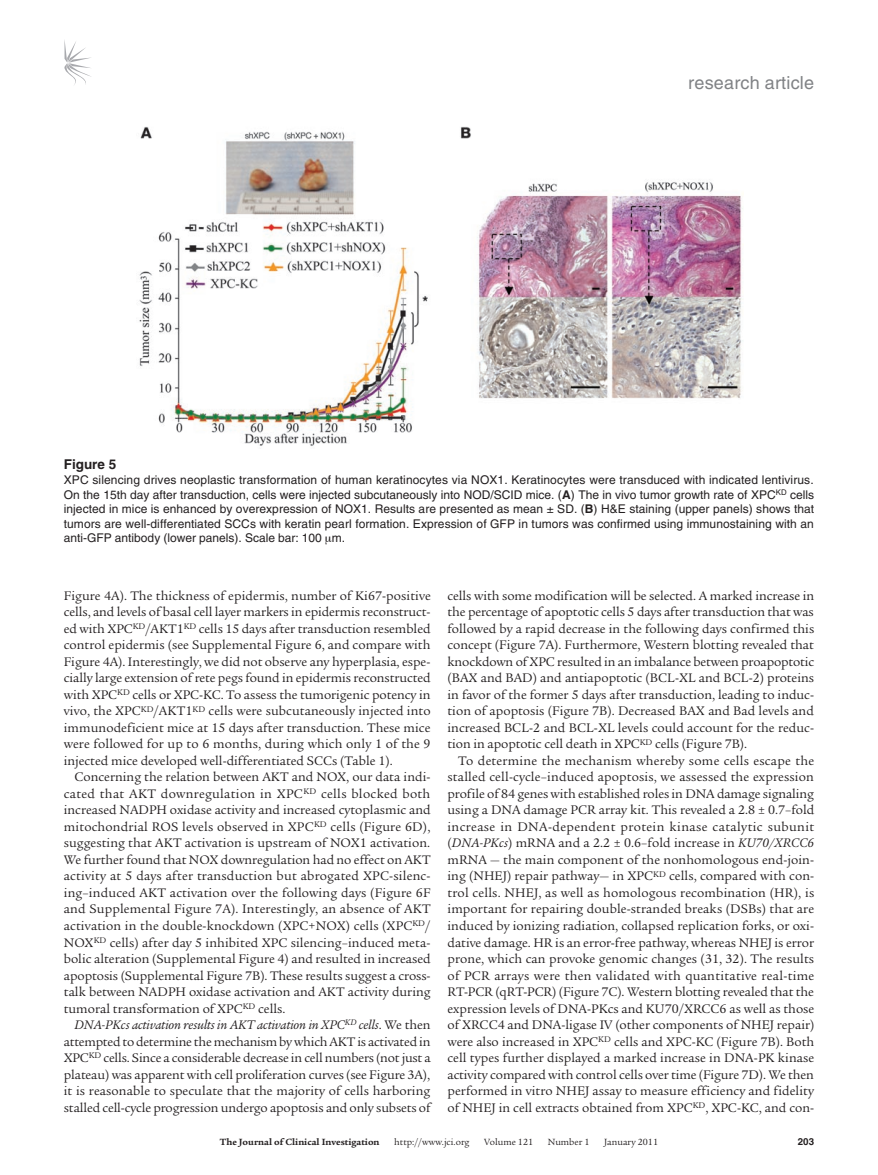
<style>
.page{position:relative;width:878px;height:1175px;background:#fff}
.page>*{position:absolute;margin:0;border:0;box-sizing:border-box;transform-origin:0 0}
.t1{font:18px "Helvetica LT Std";letter-spacing:.01em;color:#808285}
.t2{font:13.5px/16.5px "Legacy Serif Std";color:#231f20;text-align:justify}
.t3{font:700 13.5px "Helvetica LT Std";color:#231f20}
.t4{font:12px/14.7px "Helvetica LT Std";color:#231f20;text-align:justify}
.t5{font:9.75px "Legacy Serif Std";color:#231f20}
.t6{font:700 9.75px "Legacy Serif Std";color:#231f20}
.t7{font:700 9.75px "Helvetica LT Std";color:#231f20}
.s1{font-weight:700}
.s2{font-style:italic}
</style>
<div class="page">
<svg style="left:64px;top:40px;width:27px;height:45px"></svg>
<img style="left:139px;top:126px;width:604px;height:320px">
<h1 class="t1" style="left:688px;top:73px;width:127px">research article</h1>
<p class="t3" style="left:64px;top:456px;width:54px">Figure 5</p>
<p class="t4" style="left:64px;top:472px;width:751px">XPC silencing drives neoplastic transformation of human keratinocytes via NOX1. Keratinocytes were transduced with indicated lentivirus.<br>On the 15th day after transduction, cells were injected subcutaneously into NOD/SCID mice. (<span class="s1">A</span>) The in vivo tumor growth rate of XPC<sup>KD</sup> cells injected in mice is enhanced by overexpression of NOX1. Results are presented as mean ± SD. (<span class="s1">B</span>) H&amp;E staining (upper panels) shows that tumors are well-differentiated SCCs with keratin pearl formation. Expression of GFP in tumors was confirmed using immunostaining with an anti-GFP antibody (lower panels). Scale bar: 100 m.</p>
<p class="t2" style="left:64px;top:587px;width:368px">Figure 4A). The thickness of epidermis, number of Ki67-positive cells, and levels of basal cell layer markers in epidermis reconstruct&shy;ed with XPC<sup>KD</sup>/AKT1<sup>KD</sup> cells 15 days after transduction resembled control epidermis (see Supplemental Figure 6, and compare with Figure 4A). Interestingly, we did not observe any hyperplasia, espe&shy;cially large extension of rete pegs found in epidermis reconstructed with XPC<sup>KD</sup> cells or XPC-KC. To assess the tumorigenic potency in vivo, the XPC<sup>KD</sup>/AKT1<sup>KD</sup> cells were subcutaneously injected into immunodeficient mice at 15 days after transduction. These mice were followed for up to 6 months, during which only 1 of the 9 injected mice developed well-differentiated SCCs (Table 1).</p>
<p class="t2" style="left:64px;top:769px;width:368px;text-indent:11px">Concerning the relation between AKT and NOX, our data indi&shy;cated that AKT downregulation in XPC<sup>KD</sup> cells blocked both increased NADPH oxidase activity and increased cytoplasmic and mitochondrial ROS levels observed in XPC<sup>KD</sup> cells (Figure 6D), suggesting that AKT activation is upstream of NOX1 activation.<br>We further found that NOX downregulation had no effect on AKT activity at 5 days after transduction but abrogated XPC-silenc&shy;ing–induced AKT activation over the following days (Figure 6F and Supplemental Figure 7A). Interestingly, an absence of AKT activation in the double-knockdown (XPC+NOX) cells (XPC<sup>KD</sup>/ NOX<sup>KD</sup> cells) after day 5 inhibited XPC silencing–induced meta&shy;bolic alteration (Supplemental Figure 4) and resulted in increased apoptosis (Supplemental Figure 7B). These results suggest a cross&shy;talk between NADPH oxidase activation and AKT activity during tumoral transformation of XPC<sup>KD</sup> cells.</p>
<p class="t2" style="left:64px;top:1016px;width:368px;text-indent:11px"><span class="s2">DNA-PKcs activation results in AKT activation in XPC</span><sup>KD</sup> <span class="s2">cells</span>. We then attempted to determine the mechanism by which AKT is activated in XPC<sup>KD</sup> cells. Since a considerable decrease in cell numbers (not just a plateau) was apparent with cell proliferation curves (see Figure 3A), it is reasonable to speculate that the majority of cells harboring stalled cell-cycle progression undergo apoptosis and only subsets of</p>
<p class="t2" style="left:447px;top:587px;width:368px">cells with some modification will be selected. A marked increase in the percentage of apoptotic cells 5 days after transduction that was followed by a rapid decrease in the following days confirmed this concept (Figure 7A). Furthermore, Western blotting revealed that knockdown of XPC resulted in an imbalance between proapoptotic (BAX and BAD) and antiapoptotic (BCL-XL and BCL-2) proteins in favor of the former 5 days after transduction, leading to induc&shy;tion of apoptosis (Figure 7B). Decreased BAX and Bad levels and increased BCL-2 and BCL-XL levels could account for the reduc&shy;tion in apoptotic cell death in XPC<sup>KD</sup> cells (Figure 7B).</p>
<p class="t2" style="left:447px;top:752px;width:368px;text-indent:11px">To determine the mechanism whereby some cells escape the stalled cell-cycle–induced apoptosis, we assessed the expression profile of 84 genes with established roles in DNA damage signaling using a DNA damage PCR array kit. This revealed a 2.8 ± 0.7–fold increase in DNA-dependent protein kinase catalytic subunit (<span class="s2">DNA-PKcs</span>) mRNA and a 2.2 ± 0.6–fold increase in <span class="s2">KU70/XRCC6 </span>mRNA — the main component of the nonhomologous end-join&shy;ing (NHEJ) repair pathway— in XPC<sup>KD</sup> cells, compared with con&shy;trol cells. NHEJ, as well as homologous recombination (HR), is important for repairing double-stranded breaks (DSBs) that are induced by ionizing radiation, collapsed replication forks, or oxi&shy;dative damage. HR is an error-free pathway, whereas NHEJ is error prone, which can provoke genomic changes (31, 32). The results of PCR arrays were then validated with quantitative real-time RT-PCR (qRT-PCR) (Figure 7C). Western blotting revealed that the expression levels of DNA-PKcs and KU70/XRCC6 as well as those of XRCC4 and DNA-ligase IV (other components of NHEJ repair) were also increased in XPC<sup>KD</sup> cells and XPC-KC (Figure 7B). Both cell types further displayed a marked increase in DNA-PK kinase activity compared with control cells over time (Figure 7D). We then performed in vitro NHEJ assay to measure efficiency and fidelity of NHEJ in cell extracts obtained from XPC<sup>KD</sup>, XPC-KC, and con-</p>
<p class="t6" style="left:220px;top:1135px;width:161px">The Journal of Clinical Investigation</p>
<p class="t5" style="left:394px;top:1136px;width:77px">http://www.jci.org</p>
<p class="t5" style="left:484px;top:1136px;width:50px">Volume 121</p>
<p class="t5" style="left:548px;top:1136px;width:43px">Number 1</p>
<p class="t5" style="left:604px;top:1136px;width:55px">January 2011</p>
<p class="t7" style="left:797px;top:1135px;width:18px">203</p>
</div>
